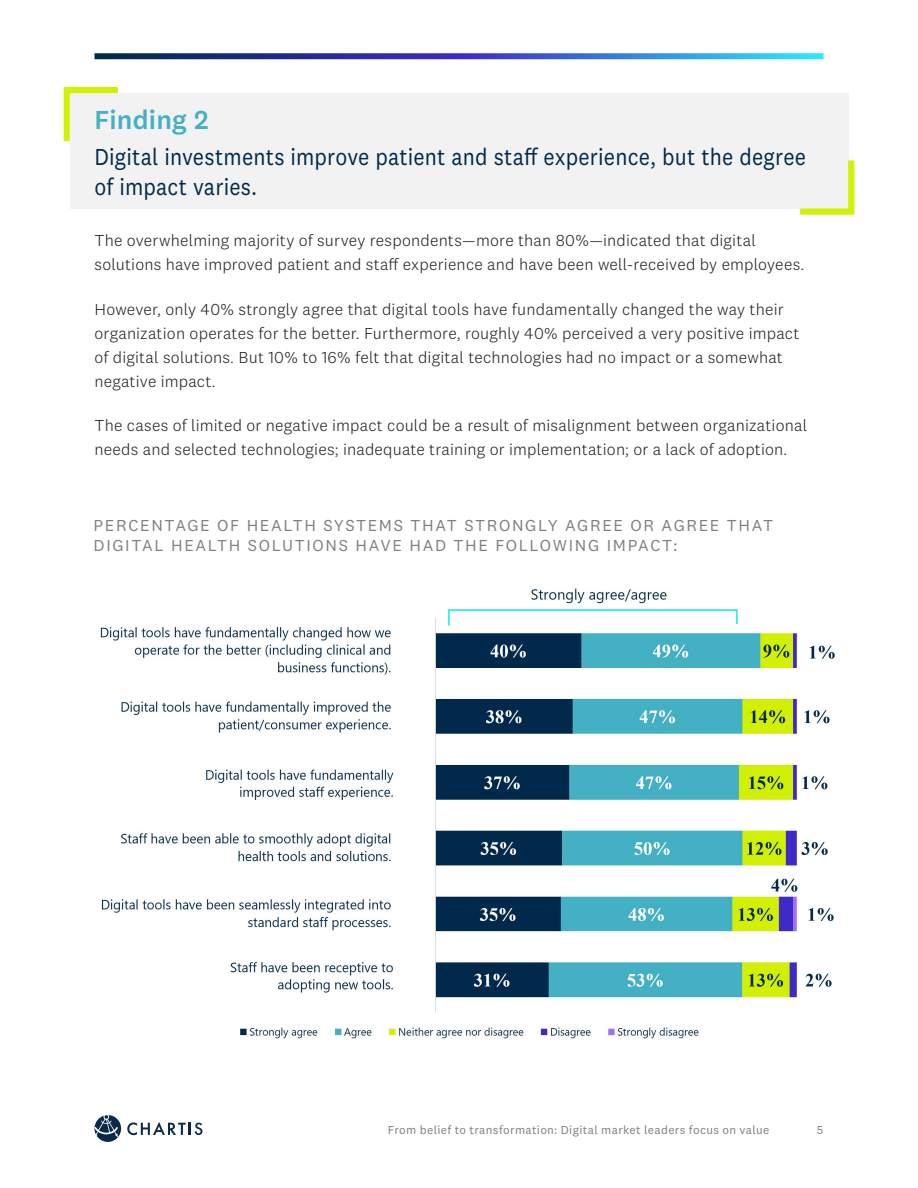
<style>
.page{position:relative;width:918px;height:1188px;background:#fff}
.page>*{position:absolute;margin:0;border:0;box-sizing:border-box;transform-origin:0 0}
.Chartis_-_Heading_2{font:500 27px "National 2";letter-spacing:.005em;color:#43b1c3}
.Chartis_-_Dek{font:24px/30px "National 2";letter-spacing:.01em;color:#00294c;scale:.9 1}
.Chartis_-_Body{font:300 16.5px/24px "National 2";letter-spacing:.015em;color:#231f20}
.Chartis_-_Figure_Title{font:16.5px/19.8px "National 2";letter-spacing:.1em;color:#7f7f7f}
.t1{font:12px "National 2";letter-spacing:.03em;color:#7f7f7f}
</style>
<div class="page">
<svg style="left:95px;top:1115px;width:26px;height:27px"></svg>
<svg style="left:127px;top:1122px;width:75px;height:13px"></svg>
<svg style="left:94px;top:53px;width:730px;height:6px;background:#3260b9"></svg>
<div style="left:70px;top:93px;width:778px;height:115px;background:#f2f2f2"></div>
<svg style="left:63px;top:87px;width:55px;height:55px"></svg>
<svg style="left:799px;top:159px;width:56px;height:56px"></svg>
<img style="left:100px;top:588px;width:735px;height:451px">
<p class="Chartis_-_Heading_2" style="left:94px;top:103px;width:115px">Finding 2</p>
<p class="Chartis_-_Dek" style="left:94px;top:142px;width:792px">Digital investments improve patient and staff experience, but the degree of impact varies.</p>
<p class="Chartis_-_Body" style="left:94px;top:229px;width:711px">The overwhelming majority of survey respondents—more than 80%—indicated that digital solutions have improved patient and staff experience and have been well-received by employees.</p>
<p class="Chartis_-_Body" style="left:94px;top:297px;width:706px">However, only 40% strongly agree that digital tools have fundamentally changed the way their organization operates for the better. Furthermore, roughly 40% perceived a very positive impact of digital solutions. But 10% to 16% felt that digital technologies had no impact or a somewhat negative impact.</p>
<p class="Chartis_-_Body" style="left:94px;top:413px;width:714px">The cases of limited or negative impact could be a result of misalignment between organizational needs and selected technologies; inadequate training or implementation; or a lack of adoption.</p>
<p class="Chartis_-_Figure_Title" style="left:94px;top:516px;width:681px">PERCENTAGE OF HEALTH SYSTEMS THAT STRONGLY AGREE OR AGREE THAT<br>DIGITAL HEALTH SOLUTIONS HAVE HAD THE FOLLOWING IMPACT:</p>
<p class="t1" style="left:388px;top:1123px;width:383px">From belief to transformation: Digital market leaders focus on value</p>
<p class="t1" style="left:817px;top:1123px;width:8px">5</p>
</div>
